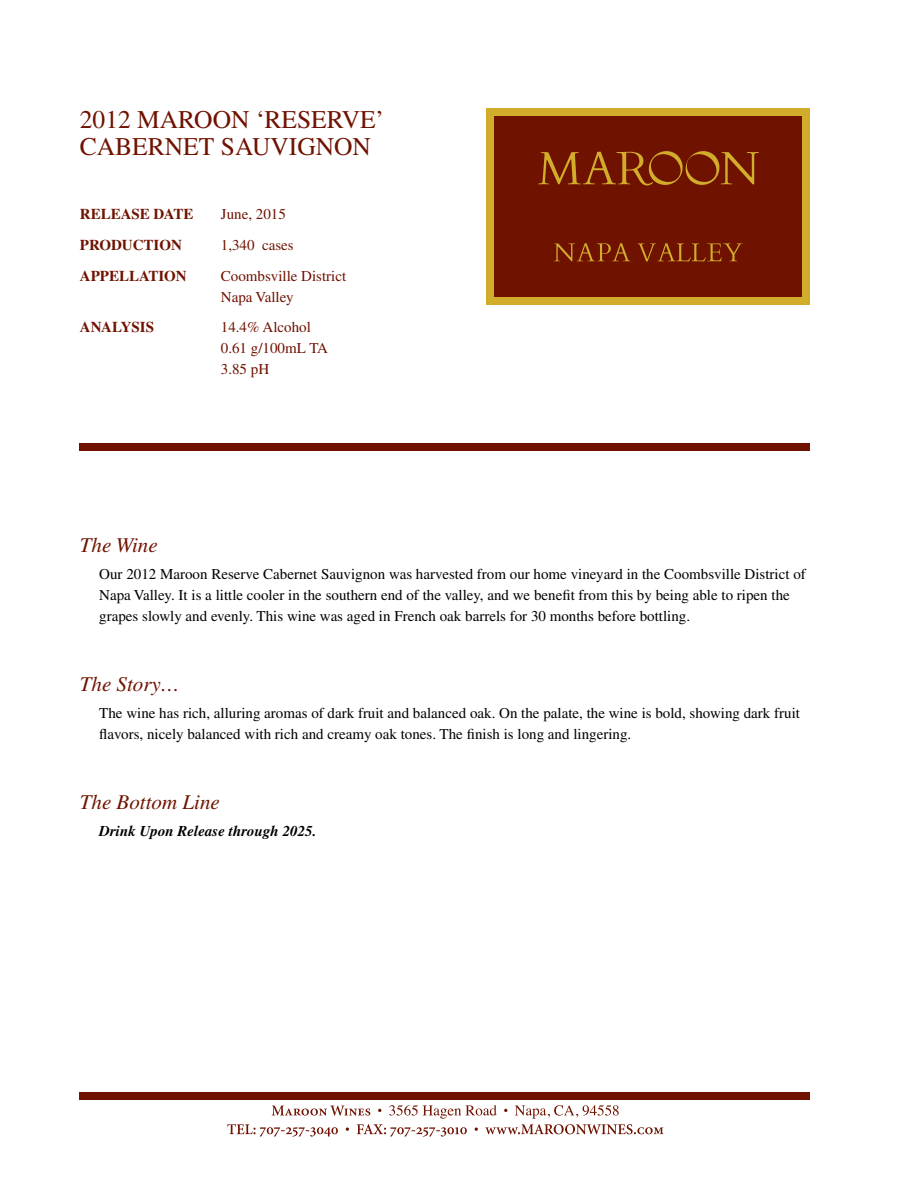
<style>
.page{position:relative;width:918px;height:1188px;background:#fff}
.page>*{position:absolute;margin:0;border:0;box-sizing:border-box;transform-origin:0 0}
.t1{font:25.5px/27px "Times";color:#6f1200}
.t2{font:italic 21px "Times";color:#6f1200}
.t3{font:15px/21px "Times";color:#000}
.t4{font:15px/21px "Times";color:#6f1200}
.t5{font:700 15px "Times";color:#6f1200}
.t6{font:italic 700 15px "Times";color:#000}
</style>
<div class="page">
<svg style="left:227px;top:1105px;width:436px;height:32px"></svg>
<div style="left:80px;top:1092px;width:730px;height:8px;background:#6f1200"></div>
<div style="left:80px;top:443px;width:730px;height:7px;background:#6f1200"></div>
<div style="left:487px;top:108px;width:323px;height:196px;background:#d2ac2b"></div>
<div style="left:495px;top:116px;width:307px;height:180px;background:#6f1200"></div>
<svg style="left:538px;top:151px;width:221px;height:35px"></svg>
<svg style="left:554px;top:243px;width:76px;height:19px"></svg>
<svg style="left:638px;top:243px;width:105px;height:19px"></svg>
<h1 class="t1" style="left:80px;top:106px;width:306px">2012 MAROON ‘RESERVE’<br>CABERNET SAUVIGNON</h1>
<p class="t5" style="left:80px;top:205px;width:115px">RELEASE DATE</p>
<p class="t4" style="left:221px;top:204px;width:66px">June, 2015</p>
<p class="t5" style="left:80px;top:236px;width:104px">PRODUCTION</p>
<p class="t4" style="left:221px;top:234px;width:74px">1,340 cases</p>
<p class="t5" style="left:80px;top:267px;width:108px">APPELLATION</p>
<p class="t4" style="left:221px;top:265px;width:127px">Coombsville District<br>Napa Valley</p>
<p class="t5" style="left:80px;top:318px;width:76px">ANALYSIS</p>
<p class="t4" style="left:221px;top:317px;width:109px">14.4% Alcohol<br>0.61 g/100mL TA<br>3.85 pH</p>
<h2 class="t2" style="left:80px;top:533px;width:79px">The Wine</h2>
<p class="t3" style="left:99px;top:563px;width:708px">Our 2012 Maroon Reserve Cabernet Sauvignon was harvested from our home vineyard in the Coombsville District of<br>Napa Valley. It is a little cooler in the southern end of the valley, and we benefit from this by being able to ripen the grapes slowly and evenly. This wine was aged in French oak barrels for 30 months before bottling.</p>
<h2 class="t2" style="left:80px;top:672px;width:101px">The Story…</h2>
<p class="t3" style="left:99px;top:702px;width:702px">The wine has rich, alluring aromas of dark fruit and balanced oak. On the palate, the wine is bold, showing dark fruit flavors, nicely balanced with rich and creamy oak tones. The finish is long and lingering.</p>
<h2 class="t2" style="left:80px;top:791px;width:142px">The Bottom Line</h2>
<p class="t6" style="left:99px;top:822px;width:219px">Drink Upon Release through 2025.</p>
</div>
